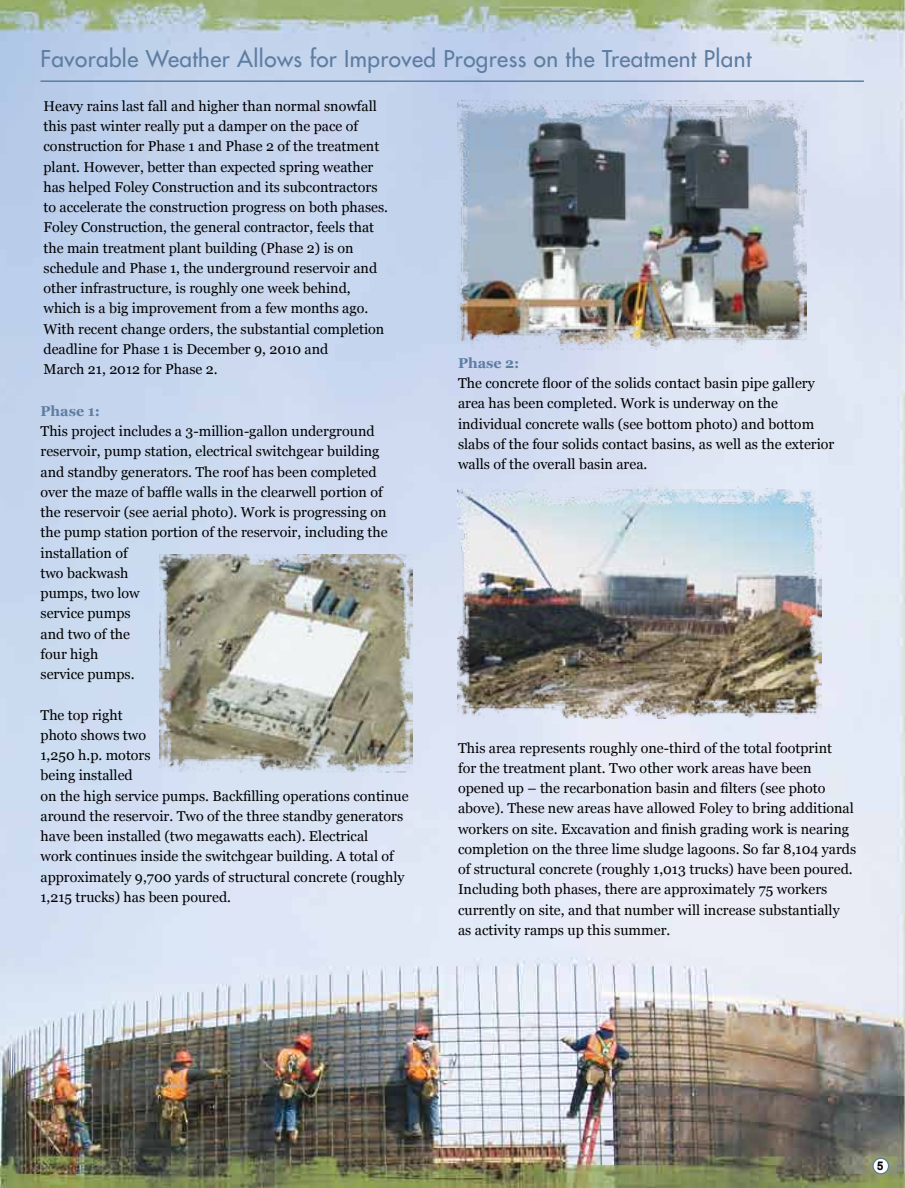
<style>
.page{position:relative;width:905px;height:1188px;background:#fff}
.page>*{position:absolute;margin:0;border:0;box-sizing:border-box;transform-origin:0 0}
.t1{font:22.5px "Futura";letter-spacing:.02em;color:#5d7da1}
.t2{font:14.25px/20.2px "Georgia";color:#000}
.t3{font:700 14.25px "Georgia";color:#5d7da1}
.t4{font:700 12px "Arial";color:#000}
</style>
<div class="page">
<img style="left:0;top:0;width:904px;height:1188px">
<hr style="left:40px;top:80px;width:823px;height:2px;background:#5d7da1">
<svg style="left:872px;top:1158px;width:17px;height:16px"></svg>
<div style="left:873px;top:1159px;width:14px;height:14px;background:#fff;border-radius:50%"></div>
<img style="left:457px;top:100px;width:349px;height:249px">
<img style="left:458px;top:482px;width:364px;height:236px">
<img style="left:160px;top:555px;width:253px;height:217px">
<h1 class="t1" style="left:40px;top:45px;width:712px">Favorable Weather Allows for Improved Progress on the Treatment Plant</h1>
<p class="t2" style="left:43px;top:96px;width:346px">Heavy rains last fall and higher than normal snowfall this past winter really put a damper on the pace of construction for Phase 1 and Phase 2 of the treatment plant. However, better than expected spring weather has helped Foley Construction and its subcontractors to accelerate the construction progress on both phases.<br>Foley Construction, the general contractor, feels that the main treatment plant building (Phase 2) is on schedule and Phase 1, the underground reservoir and other infrastructure, is roughly one week behind, which is a big improvement from a few months ago.<br>With recent change orders, the substantial completion deadline for Phase 1 is December 9, 2010 and<br>March 21, 2012 for Phase 2.</p>
<p class="t3" style="left:458px;top:354px;width:63px">Phase 2:</p>
<p class="t2" style="left:458px;top:373px;width:378px">The concrete floor of the solids contact basin pipe gallery area has been completed. Work is underway on the individual concrete walls (see bottom photo) and bottom slabs of the four solids contact basins, as well as the exterior walls of the overall basin area.</p>
<p class="t3" style="left:41px;top:402px;width:61px">Phase 1:</p>
<p class="t2" style="left:41px;top:421px;width:348px">This project includes a 3-million-gallon underground reservoir, pump station, electrical switchgear building and standby generators. The roof has been completed over the maze of baffle walls in the clearwell portion of the reservoir (see aerial photo). Work is progressing on the pump station portion of the reservoir, including the installation of<br>two backwash<br>pumps, two low<br>service pumps<br>and two of the<br>four high<br>service pumps.</p>
<p class="t2" style="left:41px;top:705px;width:369px">The top right<br>photo shows two<br>1,250 h.p. motors<br>being installed<br>on the high service pumps. Backfilling operations continue around the reservoir. Two of the three standby generators have been installed (two megawatts each). Electrical<br>work continues inside the switchgear building. A total of approximately 9,700 yards of structural concrete (roughly 1,215 trucks) has been poured.</p>
<p class="t2" style="left:458px;top:738px;width:400px">This area represents roughly one-third of the total footprint<br>for the treatment plant. Two other work areas have been opened up – the recarbonation basin and filters (see photo above). These new areas have allowed Foley to bring additional workers on site. Excavation and finish grading work is nearing completion on the three lime sludge lagoons. So far 8,104 yards of structural concrete (roughly 1,013 trucks) have been poured.<br>Including both phases, there are approximately 75 workers currently on site, and that number will increase substantially as activity ramps up this summer.</p>
<p class="t4" style="left:876px;top:1158px;width:8px">5</p>
</div>
